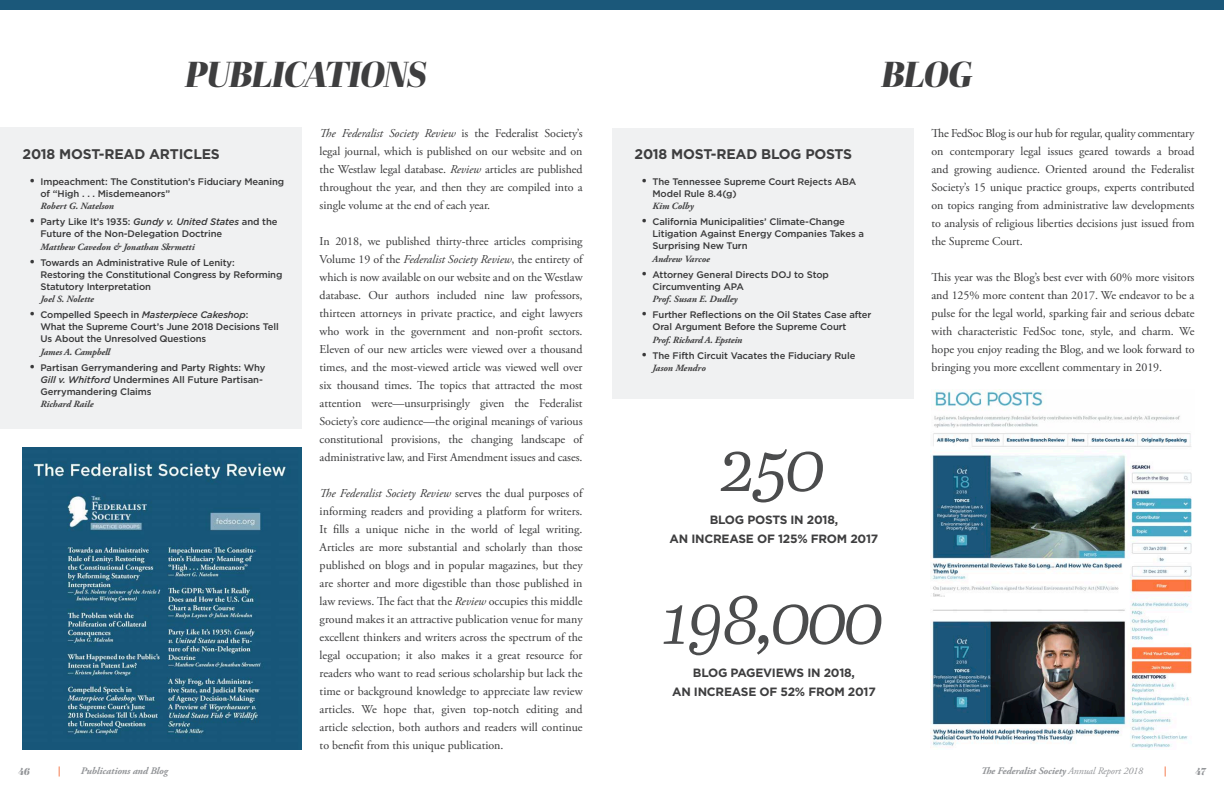
<style>
.page{position:relative;width:1224px;height:792px;background:#fff}
.page>*{position:absolute;margin:0;border:0;box-sizing:border-box;transform-origin:0 0}
.t1{font:italic 72px "Abril Text Lt";letter-spacing:-.04em;color:#4b4c4d}
.t2{font:italic 36px "Abril Fatface";letter-spacing:-.025em;color:#3e3e3f}
.t3{font:700 14px "Gotham";letter-spacing:-.015em;color:#3e3e3f}
.t4{font:12px/18px "Adobe Garamond Pro";letter-spacing:-.005em;color:#383839;text-align:justify}
.t5{font:700 12px/19px "Gotham";letter-spacing:-.02em;color:#3e3e3f;text-align:center}
.t6{font:italic 700 10px "Adobe Garamond Pro";letter-spacing:-.01em;color:#939598}
.t7{font:italic 10px "Abril Fatface";color:#939598}
.t8{font:italic 700 10px "Adobe Garamond Pro";color:#f37545}
.t9{font:500 9.5px/12px "Gotham";letter-spacing:-.01em;color:#383839}
.t10{font:italic 700 9.5px "Adobe Garamond Pro";color:#3e3e3f}
.s1{font-style:italic}
.s2{font-family:"Adobe Garamond Pro";font-weight:400;font-size:13px}
.s3{font-weight:400}
</style>
<div class="page">
<div style="left:0;top:128px;width:302px;height:301px;background:#f0f1f2"></div>
<div style="left:612px;top:128px;width:302px;height:271px;background:#f0f1f2"></div>
<img style="left:22px;top:448px;width:280px;height:301px">
<div style="left:0;top:0;width:1224px;height:10px;background:#1b587a"></div>
<img style="left:934px;top:389px;width:246px;height:39px">
<img style="left:931px;top:433px;width:261px;height:315px">
<h2 class="t2" style="left:185px;top:49px;width:243px">PUBLICATIONS</h2>
<h2 class="t2" style="left:881px;top:49px;width:92px">BLOG</h2>
<p class="t4" style="left:320px;top:124px;width:264px"><span class="s1">The Federalist Society Review</span> is the Federalist Society’s legal journal, which is published on our website and on the Westlaw legal database. <span class="s1">Review</span> articles are published throughout the year, and then they are compiled into a single volume at the end of each year.</p>
<p class="t4" style="left:320px;top:232px;width:264px">In 2018, we published thirty-three articles comprising Volume 19 of the <span class="s1">Federalist Society Review</span>, the entirety of which is now available on our website and on the Westlaw database. Our authors included nine law professors, thirteen attorneys in private practice, and eight lawyers who work in the government and non-profit sectors.<br>Eleven of our new articles were viewed over a thousand times, and the most-viewed article was viewed well over six thousand times. The topics that attracted the most attention were—unsurprisingly given the Federalist Society’s core audience—the original meanings of various constitutional provisions, the changing landscape of administrative law, and First Amendment issues and cases.</p>
<p class="t4" style="left:320px;top:484px;width:264px"><span class="s1">The Federalist Society Review</span> serves the dual purposes of informing readers and providing a platform for writers.<br>It fills a unique niche in the world of legal writing.<br>Articles are more substantial and scholarly than those published on blogs and in popular magazines, but they are shorter and more digestible than those published in law reviews. The fact that the <span class="s1">Review</span> occupies this middle ground makes it an attractive publication venue for many excellent thinkers and writers across the spectrum of the legal occupation; it also makes it a great resource for readers who want to read serious scholarship but lack the time or background knowledge to appreciate law review articles. We hope that, given top-notch editing and article selection, both authors and readers will continue to benefit from this unique publication.</p>
<p class="t3" style="left:22px;top:145px;width:199px">2018 MOST-READ ARTICLES</p>
<p class="t3" style="left:634px;top:145px;width:219px">2018 MOST-READ BLOG POSTS</p>
<p class="t9" style="left:40px;top:175px;width:245px;text-indent:-11px"><span class="s2">•</span> Impeachment: The Constitution’s Fiduciary Meaning of “High . . . Misdemeanors”</p>
<p class="t10" style="left:40px;top:201px;width:75px">Robert G. Natelson</p>
<p class="t9" style="left:40px;top:216px;width:239px;text-indent:-11px"><span class="s2">•</span> Party Like It’s 1935: <span class="s1">Gundy v. United States</span> and the<br>Future of the Non-Delegation Doctrine</p>
<p class="t10" style="left:40px;top:241px;width:156px">Matthew Cavedon &amp; Jonathan Skrmetti</p>
<p class="t9" style="left:40px;top:256px;width:243px;text-indent:-11px"><span class="s2">•</span> Towards an Administrative Rule of Lenity:<br>Restoring the Constitutional Congress by Reforming<br>Statutory Interpretation</p>
<p class="t10" style="left:40px;top:294px;width:55px">Joel S. Nolette</p>
<p class="t9" style="left:40px;top:309px;width:240px;text-indent:-11px"><span class="s2">•</span> Compelled Speech in <span class="s1">Masterpiece Cakeshop</span>:<br>What the Supreme Court’s June 2018 Decisions Tell<br>Us About the Unresolved Questions</p>
<p class="t10" style="left:40px;top:346px;width:71px">James A. Campbell</p>
<p class="t9" style="left:40px;top:361px;width:227px;text-indent:-11px"><span class="s2">•</span> Partisan Gerrymandering and Party Rights: Why<br><span class="s1">Gill v. Whitford</span> Undermines All Future Partisan-<br>Gerrymandering Claims</p>
<p class="t10" style="left:40px;top:399px;width:55px">Richard Raile</p>
<p class="t9" style="left:652px;top:175px;width:205px;text-indent:-11px"><span class="s2">•</span> The Tennessee Supreme Court Rejects ABA<br>Model Rule 8.4(g)</p>
<p class="t10" style="left:652px;top:201px;width:43px">Kim Colby</p>
<p class="t9" style="left:652px;top:216px;width:213px;text-indent:-11px"><span class="s2">•</span> California Municipalities’ Climate-Change<br>Litigation Against Energy Companies Takes a<br>Surprising New Turn</p>
<p class="t10" style="left:652px;top:253px;width:59px">Andrew Varcoe</p>
<p class="t9" style="left:652px;top:268px;width:178px;text-indent:-11px"><span class="s2">•</span> Attorney General Directs DOJ to Stop<br>Circumventing APA</p>
<p class="t10" style="left:652px;top:294px;width:87px">Prof. Susan E. Dudley</p>
<p class="t9" style="left:652px;top:309px;width:220px;text-indent:-11px"><span class="s2">•</span> Further Reflections on the Oil States Case after<br>Oral Argument Before the Supreme Court</p>
<p class="t10" style="left:652px;top:334px;width:91px">Prof. Richard A. Epstein</p>
<p class="t9" style="left:642px;top:349px;width:215px"><span class="s2">•</span> The Fifth Circuit Vacates the Fiduciary Rule</p>
<p class="t10" style="left:652px;top:363px;width:55px">Jason Mendro</p>
<h1 class="t1" style="left:721px;top:414px;width:107px">250</h1>
<p class="t5" style="left:670px;top:510px;width:210px">BLOG POSTS IN 2018,<br>AN INCREASE OF 125% FROM 2017</p>
<h1 class="t1" style="left:663px;top:567px;width:224px">198,000</h1>
<p class="t5" style="left:672px;top:663px;width:205px">BLOG PAGEVIEWS IN 2018,<br>AN INCREASE OF 52% FROM 2017</p>
<p class="t4" style="left:932px;top:124px;width:264px">The FedSoc Blog is our hub for regular, quality commentary on contemporary legal issues geared towards a broad and growing audience. Oriented around the Federalist Society’s 15 unique practice groups, experts contributed on topics ranging from administrative law developments to analysis of religious liberties decisions just issued from the Supreme Court.</p>
<p class="t4" style="left:932px;top:268px;width:264px">This year was the Blog’s best ever with 60% more visitors and 125% more content than 2017. We endeavor to be a pulse for the legal world, sparking fair and serious debate with characteristic FedSoc tone, style, and charm. We hope you enjoy reading the Blog, and we look forward to bringing you more excellent commentary in 2019.</p>
<p class="t7" style="left:18px;top:764px;width:13px">46</p>
<p class="t8" style="left:58px;top:765px;width:4px">|</p>
<p class="t6" style="left:81px;top:765px;width:89px">Publications and Blog</p>
<p class="t6" style="left:981px;top:765px;width:164px">The Federalist Society <span class="s3">Annual Report 2018</span></p>
<p class="t8" style="left:1164px;top:765px;width:4px">|</p>
<p class="t7" style="left:1195px;top:764px;width:12px">47</p>
</div>
